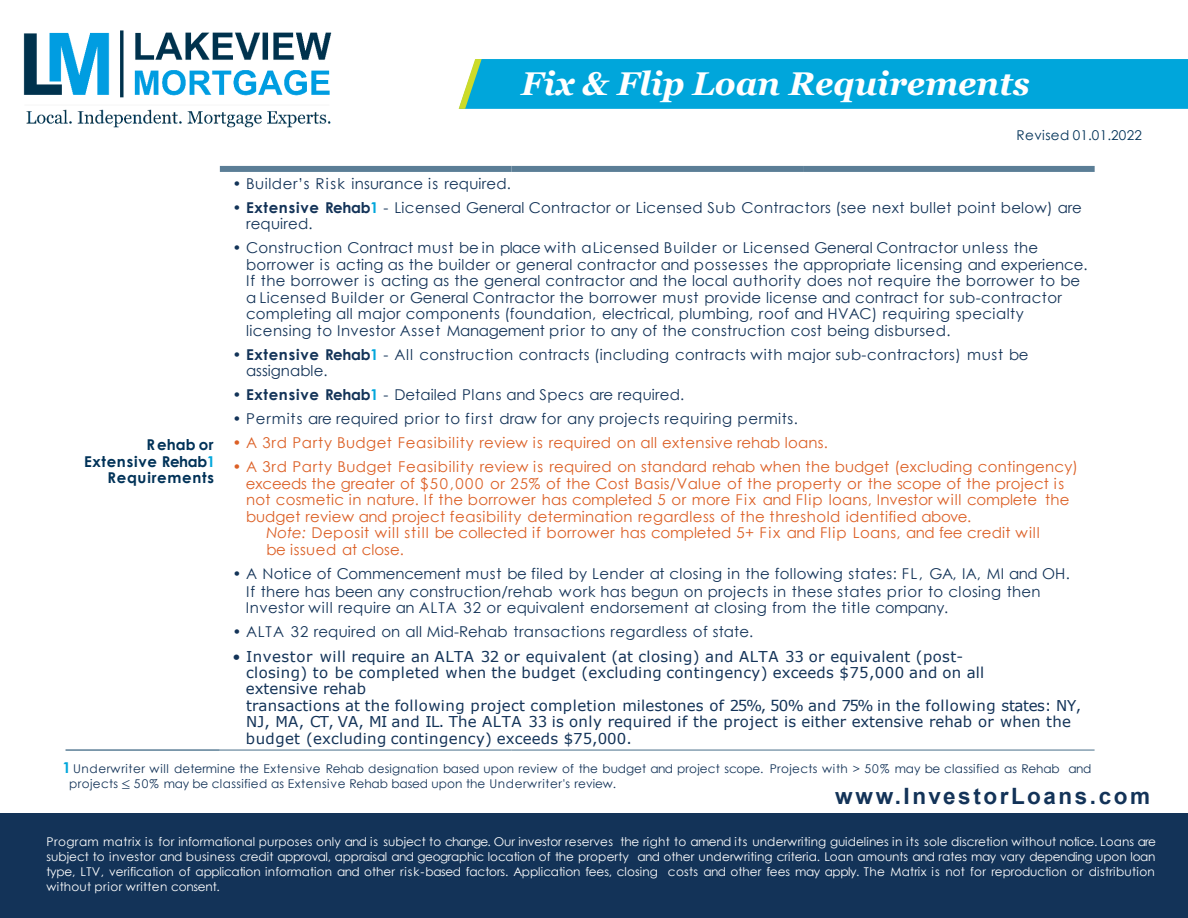
<style>
.page{position:relative;width:1188px;height:918px;background:#fff}
.page>*{position:absolute;margin:0;border:0;box-sizing:border-box;transform-origin:0 0}
.t1{font:italic 700 33px "Georgia";color:#fff}
.t2{font:700 22.5px "Arial";letter-spacing:.115em;color:#133358}
.t3{font:15px/16.5px "Century Gothic";letter-spacing:.02em;color:#133358}
.t4{font:15px/16.5px "Century Gothic";letter-spacing:.015em;color:#dc6026}
.t5{font:15px/16.5px "Verdana";letter-spacing:.02em;color:#133358}
.t6{font:700 15px/16.5px "Century Gothic";letter-spacing:.045em;color:#003258;text-align:right}
.t7{font:13.5px "Century Gothic";letter-spacing:.02em;color:#003258}
.t8{font:12px/15px "Century Gothic";letter-spacing:.02em;color:#fff;text-align:justify}
.t9{font:12px/14.7px "Century Gothic";letter-spacing:.015em;color:#133358}
.s1{color:#00a6db}
.s2{font-weight:700}
.s3{font-weight:700;color:#00a6db}
.s4{font-style:italic}
.s5{font-weight:700;font-size:15px;color:#00a6db}
</style>
<div class="page">
<hr style="left:66px;top:749px;width:154px;height:2px;background:#5b7e96">
<hr style="left:220px;top:749px;width:291px;height:2px;background:#5b7e96">
<hr style="left:511px;top:749px;width:292px;height:2px;background:#5b7e96">
<hr style="left:803px;top:749px;width:292px;height:2px;background:#5b7e96">
<div style="left:220px;top:166px;width:291px;height:6px;background:#5b7e96"></div>
<div style="left:511px;top:166px;width:292px;height:6px;background:#5b7e96"></div>
<div style="left:803px;top:166px;width:292px;height:6px;background:#5b7e96"></div>
<div style="left:459px;top:59px;width:729px;height:50px;background:#00a6db"></div>
<div style="left:0;top:814px;width:1188px;height:104px;background:#133358"></div>
<img style="left:23px;top:30px;width:309px;height:98px">
<h2 class="t1" style="left:521px;top:63px;width:510px">Fix &amp; Flip Loan Requirements</h2>
<p class="t6" style="left:84px;top:436px;width:133px">Rehab or<br>Extensive Rehab<span class="s1">1<br></span>Requirements</p>
<p class="t7" style="left:1017px;top:125px;width:127px">Revised 01.01.2022</p>
<p class="t3" style="left:233px;top:175px;width:280px">• Builder’s Risk insurance is required.</p>
<p class="t3" style="left:246px;top:199px;width:837px;text-indent:-14px">• <span class="s2">Extensive Rehab</span><span class="s3">1</span> - Licensed General Contractor or Licensed Sub Contractors (see next bullet point below) are required.</p>
<p class="t3" style="left:246px;top:239px;width:843px;text-indent:-13px">• Construction Contract must be in place with aLicensed Builder or Licensed General Contractor unless the borrower is acting as the builder or general contractor and possesses the appropriate licensing and experience.<br>If the borrower is acting as the general contractor and the local authority does not require the borrower to be a Licensed Builder or General Contractor the borrower must provide license and contract for sub-contractor completing all major components (foundation, electrical, plumbing, roof and HVAC) requiring specialty licensing to Investor Asset Management prior to any of the construction cost being disbursed.</p>
<p class="t3" style="left:246px;top:346px;width:784px;text-indent:-14px">• <span class="s2">Extensive Rehab</span><span class="s3">1</span> - All construction contracts (including contracts with major sub-contractors) must be assignable.</p>
<p class="t3" style="left:233px;top:386px;width:453px">• <span class="s2">Extensive Rehab</span><span class="s3">1</span> - Detailed Plans and Specs are required.</p>
<p class="t3" style="left:233px;top:410px;width:567px">• Permits are required prior to first draw for any projects requiring permits.</p>
<p class="t4" style="left:233px;top:434px;width:597px">• A 3rd Party Budget Feasibility review is required on all extensive rehab loans.</p>
<p class="t4" style="left:246px;top:458px;width:834px;text-indent:-13px">• A 3rd Party Budget Feasibility review is required on standard rehab when the budget (excluding contingency) exceeds the greater of $50,000 or 25% of the Cost Basis/Value of the property or the scope of the project is not cosmetic in nature. If the borrower has completed 5 or more Fix and Flip loans, Investor will complete the budget review and project feasibility determination regardless of the threshold identified above.</p>
<p class="t4" style="left:266px;top:524px;width:775px"><span class="s4">Note:</span> Deposit will still be collected if borrower has completed 5+ Fix and Flip Loans, and fee credit will be issued at close.</p>
<p class="t3" style="left:233px;top:565px;width:839px">• A Notice of Commencement must be filed by Lender at closing in the following states: FL, GA, IA, MI and OH.</p>
<p class="t3" style="left:246px;top:583px;width:796px">If there has been any construction/rehab work has begun on projects in these states prior to closing then<br>Investor will require an ALTA 32 or equivalent endorsement at closing from the title company.</p>
<p class="t3" style="left:233px;top:623px;width:522px">• ALTA 32 required on all Mid-Rehab transactions regardless of state.</p>
<p class="t5" style="left:246px;top:648px;width:740px;text-indent:-13px">• Investor will require an ALTA 32 or equivalent (at closing) and ALTA 33 or equivalent (post&shy;closing) to be completed when the budget (excluding contingency) exceeds $75,000 and on all extensive rehab</p>
<p class="t5" style="left:246px;top:697px;width:837px">transactions at the following project completion milestones of 25%, 50% and 75% in the following states: NY,<br>NJ, MA, CT, VA, MI and IL. The ALTA 33 is only required if the project is either extensive rehab or when the budget (excluding contingency) exceeds $75,000.</p>
<p class="t9" style="left:69px;top:761px;width:1024px;text-indent:-7px"><span class="s5">1</span> Underwriter will determine the Extensive Rehab designation based upon review of the budget and project scope. Projects with &gt; 50% may be classified as Rehab and projects ≤ 50% may be classified as Extensive Rehab based upon the Underwriter's review.</p>
<p class="t2" style="left:835px;top:780px;width:316px">www.InvestorLoans.com</p>
<p class="t8" style="left:46px;top:834px;width:1111px">Program matrix is for informational purposes only and is subject to change. Our investor reserves the right to amend its underwriting guidelines in its sole discretion without notice. Loans are subject to investor and business credit approval, appraisal and geographic location of the property and other underwriting criteria. Loan amounts and rates may vary depending upon loan type, LTV, verification of application information and other risk-based factors. Application fees, closing costs and other fees may apply. The Matrix is not for reproduction or distribution without prior written consent.</p>
</div>
